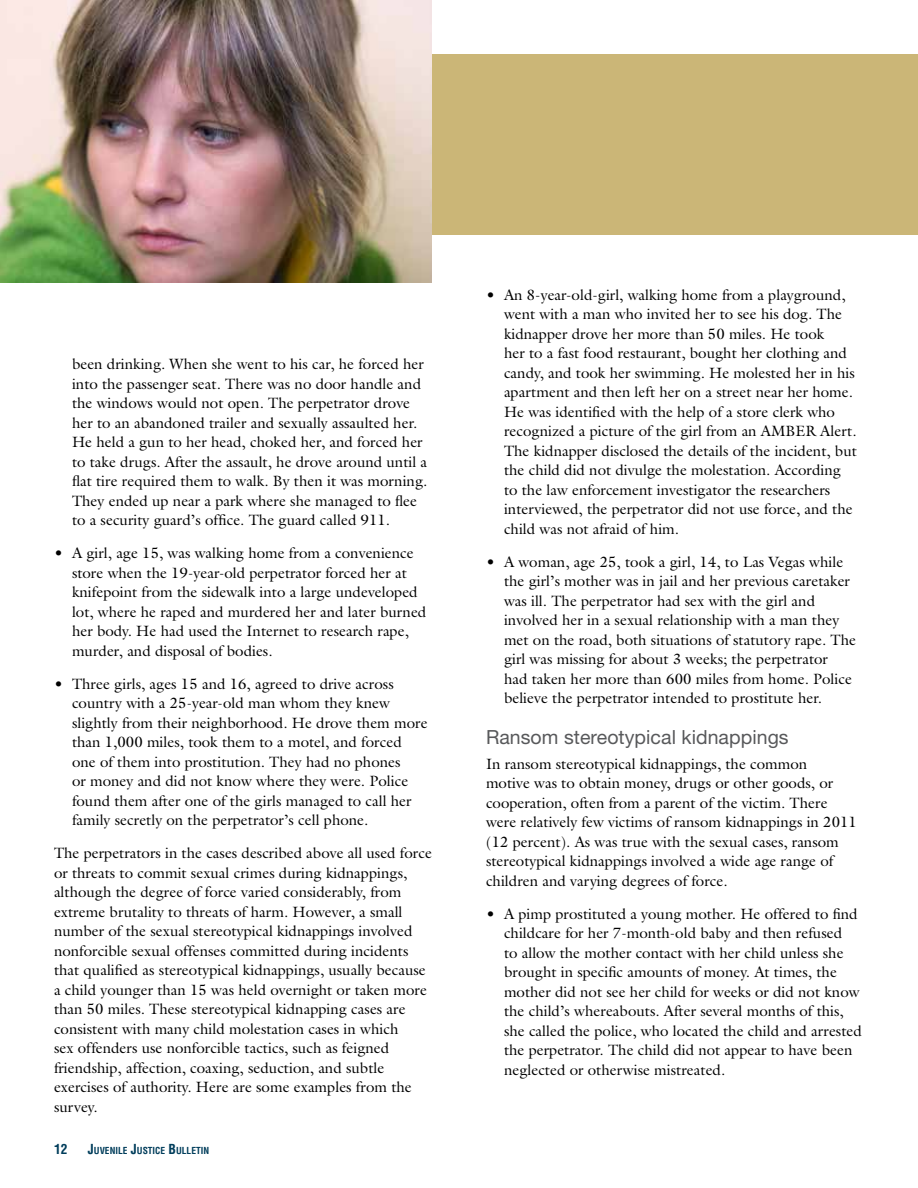
<style>
.page{position:relative;width:918px;height:1188px;background:#fff}
.page>*{position:absolute;margin:0;border:0;box-sizing:border-box;transform-origin:0 0}
.t1{font:19.5px "Helvetica Neue LT Std";letter-spacing:.005em;color:#58595b}
.t2{font:15px/19.5px "Galliard Std";color:#000}
.t3{font:700 condensed 13.5px "Helvetica LT Std";color:#003d5b}
.t4{font:700 condensed 9.45px "Helvetica LT Std";color:#003d5b}
.s1{font-size:13.5px}
</style>
<div class="page">
<div style="left:0;top:54px;width:918px;height:181px;background:#cbb677"></div>
<img style="left:0;top:0;width:432px;height:282px">
<p class="t2" style="left:72px;top:354px;width:357px">been drinking. When she went to his car, he forced her into the passenger seat. There was no door handle and the windows would not open. The perpetrator drove her to an abandoned trailer and sexually assaulted her.<br>He held a gun to her head, choked her, and forced her to take drugs. After the assault, he drove around until a flat tire required them to walk. By then it was morning.<br>They ended up near a park where she managed to flee to a security guard’s office. The guard called 911.</p>
<p class="t2" style="left:72px;top:543px;width:356px;text-indent:-18px">• A girl, age 15, was walking home from a convenience store when the 19-year-old perpetrator forced her at knifepoint from the sidewalk into a large undeveloped lot, where he raped and murdered her and later burned her body. He had used the Internet to research rape, murder, and disposal of bodies.</p>
<p class="t2" style="left:72px;top:674px;width:357px;text-indent:-18px">• Three girls, ages 15 and 16, agreed to drive across country with a 25-year-old man whom they knew slightly from their neighborhood. He drove them more than 1,000 miles, took them to a motel, and forced one of them into prostitution. They had no phones<br>or money and did not know where they were. Police found them after one of the girls managed to call her family secretly on the perpetrator’s cell phone.</p>
<p class="t2" style="left:54px;top:843px;width:379px">The perpetrators in the cases described above all used force or threats to commit sexual crimes during kidnappings, although the degree of force varied considerably, from extreme brutality to threats of harm. However, a small number of the sexual stereotypical kidnappings involved nonforcible sexual offenses committed during incidents that qualified as stereotypical kidnappings, usually because a child younger than 15 was held overnight or taken more than 50 miles. These stereotypical kidnapping cases are consistent with many child molestation cases in which<br>sex offenders use nonforcible tactics, such as feigned friendship, affection, coaxing, seduction, and subtle exercises of authority. Here are some examples from the survey.</p>
<p class="t3" style="left:54px;top:1141px;width:15px">12</p>
<p class="t4" style="left:88px;top:1145px;width:123px"><span class="s1">J</span>UVENILE <span class="s1">J</span>USTICE <span class="s1">B</span>ULLETIN</p>
<p class="t2" style="left:504px;top:285px;width:354px;text-indent:-18px">• An 8-year-old-girl, walking home from a playground, went with a man who invited her to see his dog. The kidnapper drove her more than 50 miles. He took<br>her to a fast food restaurant, bought her clothing and candy, and took her swimming. He molested her in his apartment and then left her on a street near her home.<br>He was identified with the help of a store clerk who recognized a picture of the girl from an AMBER Alert.<br>The kidnapper disclosed the details of the incident, but the child did not divulge the molestation. According to the law enforcement investigator the researchers interviewed, the perpetrator did not use force, and the child was not afraid of him.</p>
<p class="t2" style="left:504px;top:552px;width:354px;text-indent:-18px">• A woman, age 25, took a girl, 14, to Las Vegas while the girl’s mother was in jail and her previous caretaker was ill. The perpetrator had sex with the girl and involved her in a sexual relationship with a man they met on the road, both situations of statutory rape. The girl was missing for about 3 weeks; the perpetrator<br>had taken her more than 600 miles from home. Police believe the perpetrator intended to prostitute her.</p>
<h1 class="t1" style="left:486px;top:725px;width:304px">Ransom stereotypical kidnappings</h1>
<p class="t2" style="left:486px;top:754px;width:372px">In ransom stereotypical kidnappings, the common<br>motive was to obtain money, drugs or other goods, or cooperation, often from a parent of the victim. There were relatively few victims of ransom kidnappings in 2011 (12 percent). As was true with the sexual cases, ransom stereotypical kidnappings involved a wide age range of children and varying degrees of force.</p>
<p class="t2" style="left:504px;top:904px;width:359px;text-indent:-18px">• A pimp prostituted a young mother. He offered to find childcare for her 7-month-old baby and then refused<br>to allow the mother contact with her child unless she brought in specific amounts of money. At times, the mother did not see her child for weeks or did not know the child’s whereabouts. After several months of this, she called the police, who located the child and arrested the perpetrator. The child did not appear to have been neglected or otherwise mistreated.</p>
</div>
